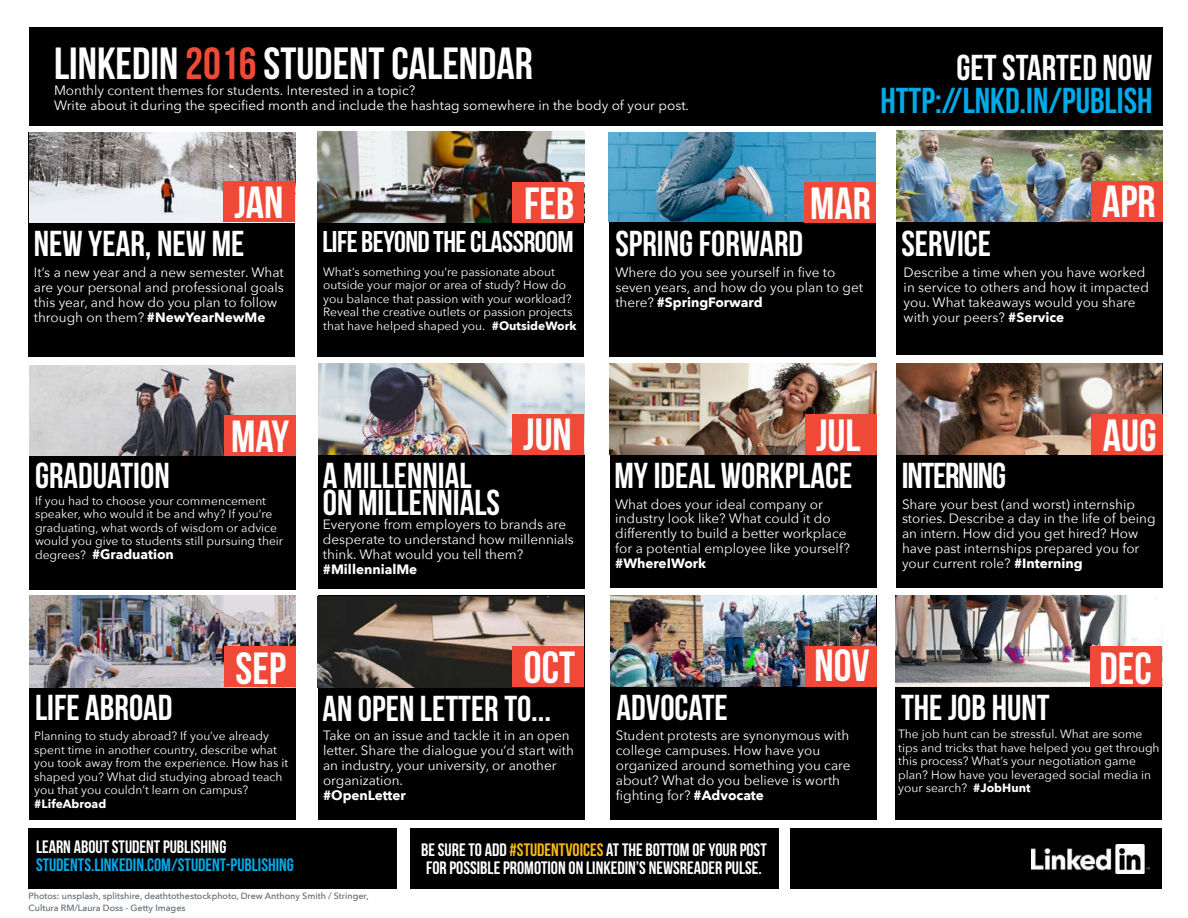
<style>
.page{position:relative;width:1188px;height:918px;background:#fff}
.page>*{position:absolute;margin:0;border:0;box-sizing:border-box;transform-origin:0 0}
.t1{font:45px "Bebas Neue";color:#fff}
.t2{font:36px/27px "Bebas Neue";color:#fff}
.t3{font:36px "Bebas Neue";color:#00aae7}
.t4{font:36px "Bebas Neue";letter-spacing:-.035em;color:#fff}
.t5{font:30px "Bebas Neue";letter-spacing:-.02em;color:#fff}
.t6{font:18px/18px "Bebas Neue";color:#fff}
.t7{font:18px "Bebas Neue";color:#00aae7}
.t8{font:13.5px/15px "Avenir Next";color:#fff}
.t9{font:13.5px "Avenir Next LT Pro";color:#fff}
.t10{font:700 13.5px "Avenir Next";color:#fff}
.t11{font:12px/13.5px "Avenir Next";color:#fff}
.t12{font:700 12px "Avenir Next";color:#fff}
.t13{font:500 9px/12px "Avenir Next";color:#60676c}
.s1{color:#f04937}
.s2{font-family:"Avenir Next LT Pro"}
.s3{font-weight:700}
.s4{font-weight:400;font-size:12px}
.s5{color:#fdb913}
</style>
<div class="page">
<div style="left:410px;top:828px;width:368px;height:61px;background:#000"></div>
<div style="left:790px;top:828px;width:372px;height:61px;background:#000"></div>
<div style="left:29px;top:27px;width:1134px;height:99px;background:#000"></div>
<div style="left:29px;top:132px;width:266px;height:224px;background:#000"></div>
<img style="left:30px;top:132px;width:266px;height:91px">
<div style="left:223px;top:181px;width:72px;height:41px;background:#f04937"></div>
<div style="left:318px;top:132px;width:266px;height:224px;background:#000"></div>
<img style="left:318px;top:132px;width:266px;height:91px">
<div style="left:513px;top:182px;width:71px;height:41px;background:#f04937"></div>
<div style="left:610px;top:132px;width:266px;height:224px;background:#000"></div>
<div style="left:896px;top:131px;width:267px;height:224px;background:#000"></div>
<img style="left:896px;top:131px;width:267px;height:91px">
<div style="left:1091px;top:181px;width:72px;height:41px;background:#f04937"></div>
<div style="left:30px;top:365px;width:266px;height:225px;background:#000"></div>
<div style="left:318px;top:364px;width:266px;height:224px;background:#000"></div>
<img style="left:29px;top:365px;width:267px;height:91px">
<img style="left:318px;top:364px;width:266px;height:90px">
<div style="left:224px;top:415px;width:72px;height:41px;background:#f04937"></div>
<div style="left:512px;top:414px;width:72px;height:41px;background:#f04937"></div>
<div style="left:610px;top:364px;width:267px;height:224px;background:#000"></div>
<div style="left:896px;top:364px;width:267px;height:224px;background:#000"></div>
<img style="left:610px;top:364px;width:267px;height:90px">
<div style="left:805px;top:414px;width:71px;height:41px;background:#f04937"></div>
<img style="left:896px;top:364px;width:265px;height:90px">
<div style="left:1091px;top:414px;width:72px;height:40px;background:#f04937"></div>
<div style="left:29px;top:596px;width:267px;height:224px;background:#000"></div>
<div style="left:318px;top:595px;width:266px;height:224px;background:#000"></div>
<img style="left:610px;top:595px;width:266px;height:224px">
<div style="left:895px;top:595px;width:267px;height:224px;background:#000"></div>
<div style="left:28px;top:828px;width:369px;height:61px;background:#000"></div>
<img style="left:609px;top:132px;width:267px;height:90px">
<div style="left:804px;top:182px;width:72px;height:40px;background:#f04937"></div>
<img style="left:29px;top:596px;width:267px;height:91px">
<div style="left:224px;top:646px;width:72px;height:41px;background:#f04937"></div>
<img style="left:318px;top:596px;width:266px;height:92px">
<div style="left:512px;top:646px;width:72px;height:41px;background:#f04937"></div>
<div style="left:805px;top:646px;width:72px;height:41px;background:#f04937"></div>
<img style="left:896px;top:595px;width:266px;height:92px">
<div style="left:1090px;top:646px;width:72px;height:41px;background:#f04937"></div>
<img style="left:1031px;top:844px;width:119px;height:29px">
<h1 class="t1" style="left:54px;top:39px;width:480px">LINKEDIN <span class="s1">2016</span> STUDENT CALENDAR</h1>
<p class="t8" style="left:54px;top:83px;width:363px">Monthly content themes for students. <span class="s2">Interested in a topic?</span></p>
<p class="t9" style="left:54px;top:98px;width:637px">Write about it during the specified month and include the hashtag somewhere in the body of your post.</p>
<h1 class="t1" style="left:234px;top:178px;width:51px">JAN</h1>
<h1 class="t1" style="left:524px;top:179px;width:52px">FEB</h1>
<h2 class="t2" style="left:957px;top:53px;width:197px">GET STARTED NOW</h2>
<h2 class="t3" style="left:880px;top:81px;width:274px">HTTP://LNKD.IN/PUBLISH</h2>
<h1 class="t1" style="left:810px;top:179px;width:62px">MAR</h1>
<h1 class="t1" style="left:1102px;top:177px;width:55px">APR</h1>
<h2 class="t2" style="left:34px;top:230px;width:212px">NEW YEAR, NEW ME</h2>
<p class="t8" style="left:34px;top:265px;width:252px">It’s a new year and a new semester. What are your personal and professional goals this year, and how do you plan to follow through on them? <span class="s3">#NewYearNewMe</span></p>
<h3 class="t5" style="left:322px;top:225px;width:253px">LIFE BEYOND THE CLASSROOM</h3>
<p class="t11" style="left:323px;top:265px;width:255px">What’s something you’re passionate about outside your major or area of study? How do you balance that passion with your workload?<br>Reveal the creative outlets or passion projects that have helped shaped you. <span class="s3">#OutsideWork</span></p>
<h1 class="t1" style="left:231px;top:412px;width:60px">MAY</h1>
<h1 class="t1" style="left:523px;top:410px;width:50px">JUN</h1>
<h2 class="t2" style="left:323px;top:462px;width:179px">A MILLENNIAL<br>ON MILLENNIALS</h2>
<h2 class="t2" style="left:35px;top:462px;width:136px">GRADUATION</h2>
<p class="t11" style="left:35px;top:494px;width:250px">If you had to choose your commencement speaker, who would it be and why? If you’re graduating, what words of wisdom or advice would you give to students still pursuing their</p>
<p class="t10" style="left:35px;top:546px;width:140px"><span class="s4">degrees?</span> #Graduation</p>
<p class="t8" style="left:323px;top:517px;width:252px">Everyone from employers to brands are desperate to understand how millennials think. What would you tell them?</p>
<p class="t10" style="left:323px;top:561px;width:96px">#MillennialMe</p>
<h2 class="t2" style="left:615px;top:230px;width:189px">SPRING FORWARD</h2>
<h2 class="t2" style="left:901px;top:230px;width:91px">SERVICE</h2>
<p class="t8" style="left:615px;top:265px;width:249px">Where do you see yourself in five to seven years, and how do you plan to get there? <span class="s3">#SpringForward</span></p>
<p class="t8" style="left:904px;top:265px;width:247px">Describe a time when you have worked in service to others and how it impacted you. What takeaways would you share with your peers? <span class="s3">#Service</span></p>
<h1 class="t1" style="left:816px;top:410px;width:46px">JUL</h1>
<h1 class="t1" style="left:1103px;top:410px;width:55px">AUG</h1>
<h2 class="t2" style="left:614px;top:462px;width:239px">MY IDEAL WORKPLACE</h2>
<h2 class="t4" style="left:902px;top:456px;width:106px">INTERNING</h2>
<p class="t8" style="left:615px;top:496px;width:236px">What does your ideal company or industry look like? What could it do differently to build a better workplace for a potential employee like yourself?</p>
<p class="t10" style="left:615px;top:555px;width:93px">#WhereIWork</p>
<p class="t8" style="left:902px;top:496px;width:255px">Share your best (and worst) internship stories. Describe a day in the life of being an intern. How did you get hired? How have past internships prepared you for your current role? <span class="s3">#Interning</span></p>
<h2 class="t2" style="left:35px;top:694px;width:139px">LIFE ABROAD</h2>
<h1 class="t1" style="left:236px;top:643px;width:52px">SEP</h1>
<h1 class="t1" style="left:524px;top:643px;width:53px">OCT</h1>
<h1 class="t1" style="left:815px;top:640px;width:57px">NOV</h1>
<h1 class="t1" style="left:1099px;top:643px;width:54px">DEC</h1>
<h2 class="t2" style="left:322px;top:694px;width:230px">AN OPEN LETTER TO...</h2>
<h2 class="t2" style="left:617px;top:694px;width:113px">ADVOCATE</h2>
<h2 class="t2" style="left:901px;top:693px;width:150px">THE JOB HUNT</h2>
<p class="t11" style="left:34px;top:729px;width:255px">Planning to study abroad? If you’ve already spent time in another country, describe what you took away from the experience. How has it shaped you? What did studying abroad teach you that you couldn’t learn on campus?</p>
<p class="t12" style="left:34px;top:796px;width:74px">#LifeAbroad</p>
<h3 class="t6" style="left:36px;top:838px;width:192px">LEARN ABOUT STUDENT PUBLISHING</h3>
<h3 class="t7" style="left:36px;top:855px;width:259px">STUDENTS.LINKEDIN.COM/STUDENT-PUBLISHING</h3>
<p class="t8" style="left:323px;top:728px;width:252px">Take on an issue and tackle it in an open letter. Share the dialogue you’d start with an industry, your university, or another organization.</p>
<p class="t10" style="left:323px;top:787px;width:84px">#OpenLetter</p>
<p class="t8" style="left:616px;top:728px;width:236px">Student protests are synonymous with college campuses. How have you organized around something you care about? What do you believe is worth fighting for? <span class="s3">#Advocate</span></p>
<h3 class="t6" style="left:421px;top:840px;width:347px">BE SURE TO ADD <span class="s5">#STUDENTVOICES</span> AT THE BOTTOM OF YOUR POST<br>FOR POSSIBLE PROMOTION ON LINKEDIN’S NEWSREADER PULSE.</h3>
<p class="t13" style="left:28px;top:890px;width:342px">Photos: unsplash, splitshire, deathtothestockphoto, Drew Anthony Smith / Stringer,<br>Cultura RM/Laura Doss - Getty Images</p>
<p class="t11" style="left:898px;top:727px;width:263px">The job hunt can be stressful. What are some tips and tricks that have helped you get through this process? What’s your negotiation game plan? How have you leveraged social media in your search? <span class="s3">#JobHunt</span></p>
</div>
